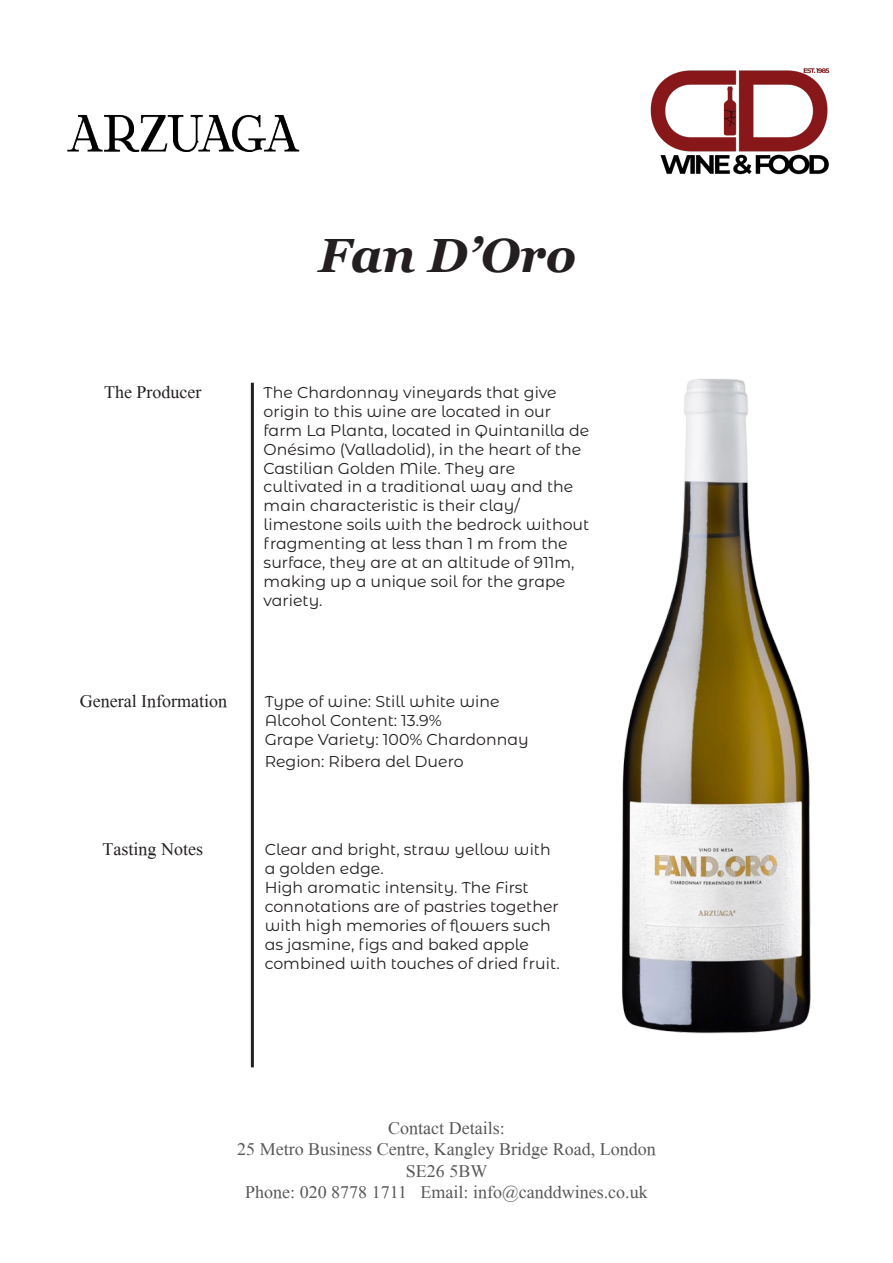
<style>
.page{position:relative;width:893px;height:1263px;background:#fff}
.page>*{position:absolute;margin:0;border:0;box-sizing:border-box;transform-origin:0 0}
.t1{font:italic 700 48px "Georgia";color:#231f20}
.t2{font:18px "Mongolian Baiti";color:#57585a}
.t3{font:18px "Mongolian Baiti";color:#231f20}
.t4{font:15.75px/18.9px "Montserrat Alternates";color:#231f20}
</style>
<div class="page">
<img style="left:650px;top:68px;width:180px;height:107px">
<img style="left:67px;top:115px;width:233px;height:36px">
<hr style="left:251px;top:383px;width:3px;height:684px;background:#231f20">
<img style="left:621px;top:379px;width:190px;height:655px">
<p class="t1" style="left:319px;top:225px;width:259px">Fan D’Oro</p>
<p class="t3" style="left:104px;top:382px;width:99px">The Producer</p>
<p class="t4" style="left:264px;top:382px;width:327px">The Chardonnay vineyards that give origin to this wine are located in our farm La Planta, located in Quintanilla de Onésimo (Valladolid), in the heart of the Castilian Golden Mile. They are</p>
<p class="t4" style="left:264px;top:477px;width:311px">cultivated in a traditional way and the main characteristic is their clay/</p>
<p class="t4" style="left:264px;top:515px;width:327px">limestone soils with the bedrock without</p>
<p class="t4" style="left:264px;top:534px;width:312px">fragmenting at less than 1 m from the surface, they are at an altitude of 911m, making up a unique soil for the grape variety.</p>
<p class="t3" style="left:80px;top:692px;width:149px">General Information</p>
<p class="t4" style="left:265px;top:692px;width:236px">Type of wine: Still white wine</p>
<p class="t4" style="left:265px;top:711px;width:179px">Alcohol Content: 13.9%</p>
<p class="t4" style="left:265px;top:729px;width:265px">Grape Variety: 100% Chardonnay</p>
<p class="t4" style="left:265px;top:751px;width:200px">Region: Ribera del Duero</p>
<p class="t3" style="left:103px;top:839px;width:102px">Tasting Notes</p>
<p class="t4" style="left:265px;top:839px;width:288px">Clear and bright, straw yellow with a golden edge.</p>
<p class="t4" style="left:265px;top:877px;width:266px">High aromatic intensity. The First</p>
<p class="t4" style="left:265px;top:896px;width:296px">connotations are of pastries together with high memories of flowers such as jasmine, figs and baked apple combined with touches of dried fruit.</p>
<p class="t2" style="left:388px;top:1118px;width:118px">Contact Details:</p>
<p class="t2" style="left:237px;top:1139px;width:420px">25 Metro Business Centre, Kangley Bridge Road, London</p>
<p class="t2" style="left:406px;top:1161px;width:83px">SE26 5BW</p>
<p class="t2" style="left:245px;top:1183px;width:404px">Phone: 020 8778 1711 Email: info@canddwines.co.uk</p>
</div>
